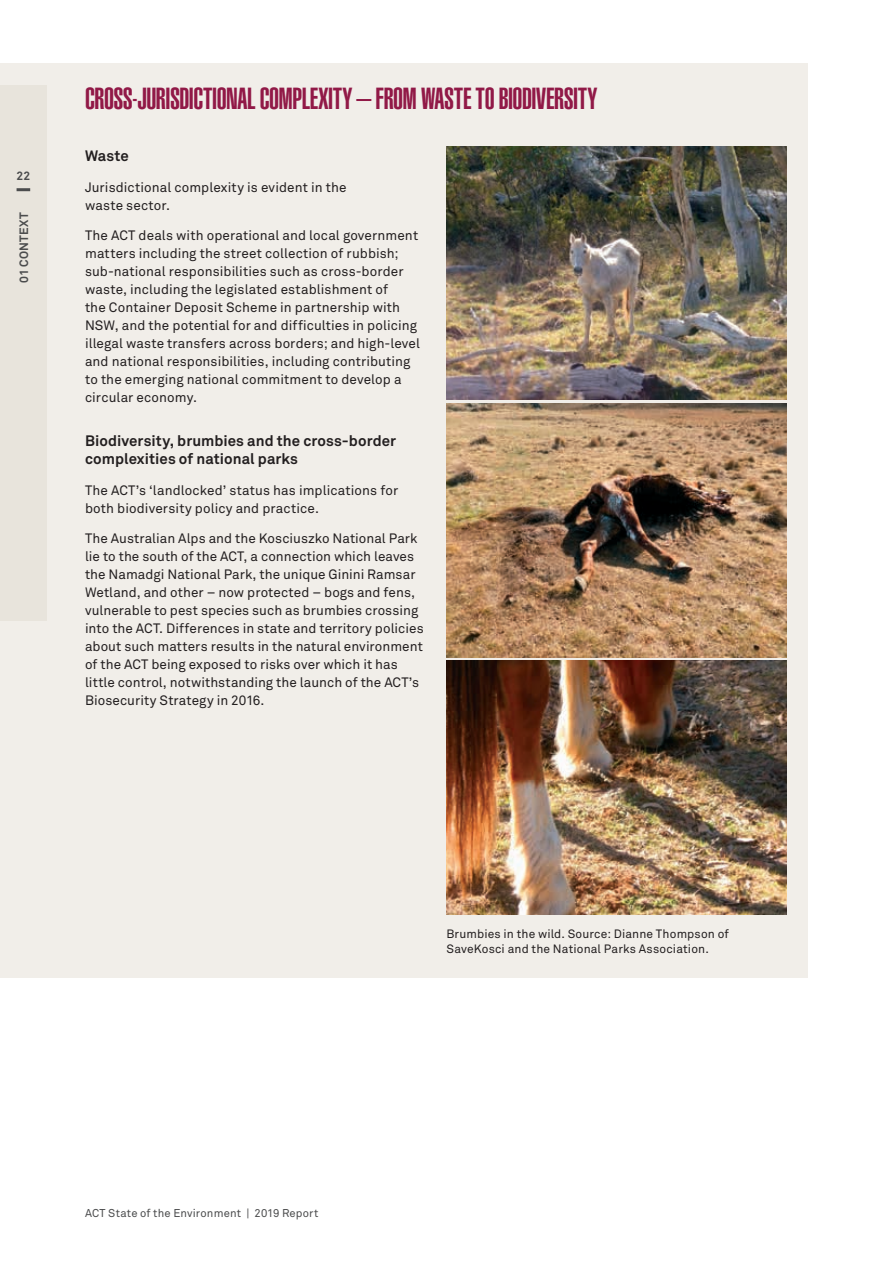
<style>
.page{position:relative;width:893px;height:1263px;background:#fff}
.page>*{position:absolute;margin:0;border:0;box-sizing:border-box;transform-origin:0 0}
.Case_Study_Title_-_H{font:900 extra-condensed 30px "Helvetica";letter-spacing:-.015em;color:#911947}
.Text{font:700 15px/18px "Akkurat";letter-spacing:.005em;color:#231f20}
.Text-2{font:13.5px/18px "Akkurat";letter-spacing:.005em;color:#231f20}
.t1{font:12px/15px "Akkurat";letter-spacing:.01em;color:#231f20}
.t2{font:700 12px "Akkurat";letter-spacing:.015em;color:#4b4c4d}
.t3{font:11.25px "Akkurat";letter-spacing:.015em;color:#4b4c4d}
</style>
<div class="page">
<div style="left:0;top:64px;width:808px;height:914px;background:#f1eee9"></div>
<div style="left:0;top:85px;width:47px;height:536px;background:#e8e4dc"></div>
<img style="left:446px;top:146px;width:341px;height:254px">
<img style="left:446px;top:403px;width:341px;height:254px">
<img style="left:446px;top:661px;width:341px;height:253px">
<svg style="left:17px;top:188px;width:13px;height:3px"></svg>
<p class="t2" style="left:17px;top:168px;width:15px">22</p>
<p class="t2" style="left:16px;top:283px;width:70px;rotate:-90deg">01 Context</p>
<h3 class="Case_Study_Title_-_H" style="left:85px;top:81px;width:514px">CROSS-JURISDICTIONAL COMPLEXITY – FROM WASTE TO BIODIVERSITY</h3>
<p class="Text" style="left:85px;top:146px;width:45px">Waste</p>
<p class="Text-2" style="left:85px;top:178px;width:263px">Jurisdictional complexity is evident in the waste sector.</p>
<p class="Text-2" style="left:85px;top:226px;width:336px">The ACT deals with operational and local government matters including the street collection of rubbish; sub-national responsibilities such as cross-border waste, including the legislated establishment of<br>the Container Deposit Scheme in partnership with NSW, and the potential for and difficulties in policing illegal waste transfers across borders; and high-level and national responsibilities, including contributing to the emerging national commitment to develop a circular economy.</p>
<p class="Text" style="left:85px;top:431px;width:313px">Biodiversity, brumbies and the cross-border complexities of national parks</p>
<p class="Text-2" style="left:85px;top:481px;width:315px">The ACT’s ‘landlocked’ status has implications for both biodiversity policy and practice.</p>
<p class="Text-2" style="left:85px;top:529px;width:340px">The Australian Alps and the Kosciuszko National Park lie to the south of the ACT, a connection which leaves the Namadgi National Park, the unique Ginini Ramsar Wetland, and other – now protected – bogs and fens, vulnerable to pest species such as brumbies crossing into the ACT. Differences in state and territory policies about such matters results in the natural environment of the ACT being exposed to risks over which it has little control, notwithstanding the launch of the ACT’s Biosecurity Strategy in 2016.</p>
<p class="t1" style="left:446px;top:926px;width:284px">Brumbies in the wild. Source: Dianne Thompson of<br>SaveKosci and the National Parks Association.</p>
<p class="t3" style="left:85px;top:1206px;width:235px">ACT State of the Environment | 2019 Report</p>
</div>
